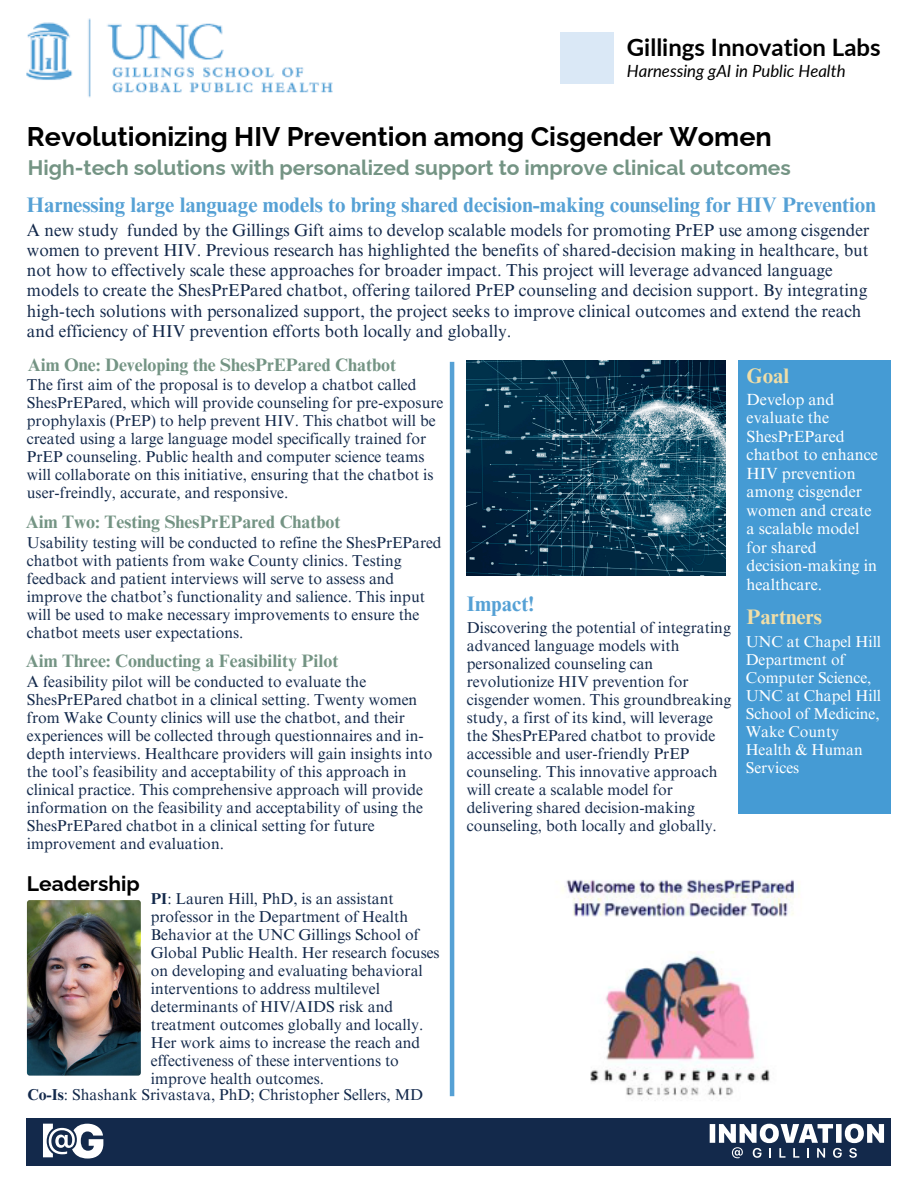
<style>
.page{position:relative;width:918px;height:1188px;background:#fff}
.page>*{position:absolute;margin:0;border:0;box-sizing:border-box;transform-origin:0 0}
.t1{font:700 27px "Raleway";color:#000}
.t2{font:700 24px "Lato";color:#000}
.t3{font:700 21px "Times NRMT Pro";color:#56a1d5}
.t4{font:700 21px "Raleway";color:#749484}
.t5{font:700 21px "Times NRMT Pro";color:#f0dea7}
.t6{font:700 21px "Raleway";color:#000}
.t7{font:700 18px "Times NRMT Pro";color:#749484}
.t8{font:17.25px/20.2px "Times NRMT Pro";color:#13294b}
.t9{font:italic 16.8px "Lato";color:#000}
.t10{font:16.2px/18.5px "Times NRMT Pro";color:#fff}
.t11{font:15.75px/18px "Times NRMT Pro";color:#13294b}
.t12{font:15.75px/18px "Times NRMT Pro";color:#fff}
.s1{font-weight:700}
</style>
<div class="page">
<div style="left:560px;top:33px;width:53px;height:51px;background:#dae8f6"></div>
<img style="left:27px;top:18px;width:306px;height:80px">
<img style="left:470px;top:853px;width:414px;height:259px;border-radius:7px">
<hr style="left:450px;top:362px;width:4px;height:734px;background:#56a1d5">
<div style="left:739px;top:360px;width:152px;height:454px;background:#459bd4"></div>
<div style="left:27px;top:1118px;width:864px;height:48px;background:#13294b"></div>
<img style="left:467px;top:361px;width:259px;height:214px">
<img style="left:27px;top:900px;width:114px;height:176px;border-radius:3px">
<svg style="left:710px;top:1124px;width:174px;height:34px"></svg>
<svg style="left:43px;top:1124px;width:60px;height:35px"></svg>
<h2 class="t2" style="left:627px;top:32px;width:255px">Gillings Innovation Labs</h2>
<p class="t9" style="left:627px;top:60px;width:220px">Harnessing gAI in Public Health</p>
<h1 class="t1" style="left:27px;top:121px;width:746px">Revolutionizing HIV Prevention among Cisgender Women</h1>
<h3 class="t4" style="left:28px;top:155px;width:765px">High-tech solutions with personalized support to improve clinical outcomes</h3>
<h3 class="t3" style="left:27px;top:197px;width:850px">Harnessing large language models to bring shared decision-making counseling for HIV Prevention</h3>
<p class="t8" style="left:27px;top:222px;width:844px">A new study funded by the Gillings Gift aims to develop scalable models for promoting PrEP use among cisgender women to prevent HIV. Previous research has highlighted the benefits of shared-decision making in healthcare, but not how to effectively scale these approaches for broader impact. This project will leverage advanced language models to create the ShesPrEPared chatbot, offering tailored PrEP counseling and decision support. By integrating high-tech solutions with personalized support, the project seeks to improve clinical outcomes and extend the reach and efficiency of HIV prevention efforts both locally and globally.</p>
<p class="t7" style="left:28px;top:359px;width:370px">Aim One: Developing the ShesPrEPared Chatbot</p>
<p class="t11" style="left:27px;top:378px;width:418px">The first aim of the proposal is to develop a chatbot called ShesPrEPared, which will provide counseling for pre-exposure prophylaxis (PrEP) to help prevent HIV. This chatbot will be created using a large language model specifically trained for PrEP counseling. Public health and computer science teams will collaborate on this initiative, ensuring that the chatbot is user-freindly, accurate, and responsive.</p>
<p class="t7" style="left:26px;top:515px;width:316px">Aim Two: Testing ShesPrEPared Chatbot</p>
<p class="t11" style="left:27px;top:535px;width:416px">Usability testing will be conducted to refine the ShesPrEPared chatbot with patients from wake County clinics. Testing feedback and patient interviews will serve to assess and improve the chatbot’s functionality and salience. This input will be used to make necessary improvements to ensure the chatbot meets user expectations.</p>
<p class="t11" style="left:27px;top:674px;width:407px">A feasibility pilot will be conducted to evaluate the ShesPrEPared chatbot in a clinical setting. Twenty women from Wake County clinics will use the chatbot, and their experiences will be collected through questionnaires and in&shy;depth interviews. Healthcare providers will gain insights into the tool’s feasibility and acceptability of this approach in clinical practice. This comprehensive approach will provide information on the feasibility and acceptability of using the ShesPrEPared chatbot in a clinical setting for future improvement and evaluation.</p>
<p class="t7" style="left:26px;top:654px;width:314px">Aim Three: Conducting a Feasibility Pilot</p>
<h3 class="t6" style="left:27px;top:871px;width:114px">Leadership</h3>
<p class="t11" style="left:151px;top:892px;width:290px"><span class="s1">PI</span>: Lauren Hill, PhD, is an assistant professor in the Department of Health Behavior at the UNC Gillings School of Global Public Health. Her research focuses on developing and evaluating behavioral interventions to address multilevel determinants of HIV/AIDS risk and treatment outcomes globally and locally.<br>Her work aims to increase the reach and effectiveness of these interventions to improve health outcomes.</p>
<p class="t11" style="left:27px;top:1088px;width:397px"><span class="s1">Co-Is</span>: Shashank Srivastava, PhD; Christopher Sellers, MD</p>
<h3 class="t3" style="left:467px;top:596px;width:69px">Impact!</h3>
<p class="t11" style="left:467px;top:621px;width:266px">Discovering the potential of integrating advanced language models with personalized counseling can revolutionize HIV prevention for cisgender women. This groundbreaking study, a first of its kind, will leverage the ShesPrEPared chatbot to provide accessible and user-friendly PrEP counseling. This innovative approach will create a scalable model for delivering shared decision-making counseling, both locally and globally.</p>
<h3 class="t5" style="left:746px;top:368px;width:44px">Goal</h3>
<p class="t10" style="left:747px;top:392px;width:133px">Develop and evaluate the<br>ShesPrEPared chatbot to enhance<br>HIV prevention among cisgender women and create a scalable model for shared decision-making in healthcare.</p>
<h3 class="t5" style="left:746px;top:609px;width:77px">Partners</h3>
<p class="t12" style="left:746px;top:635px;width:137px">UNC at Chapel Hill<br>Department of<br>Computer Science,<br>UNC at Chapel Hill<br>School of Medicine,<br>Wake County<br>Health &amp; Human<br>Services</p>
</div>
